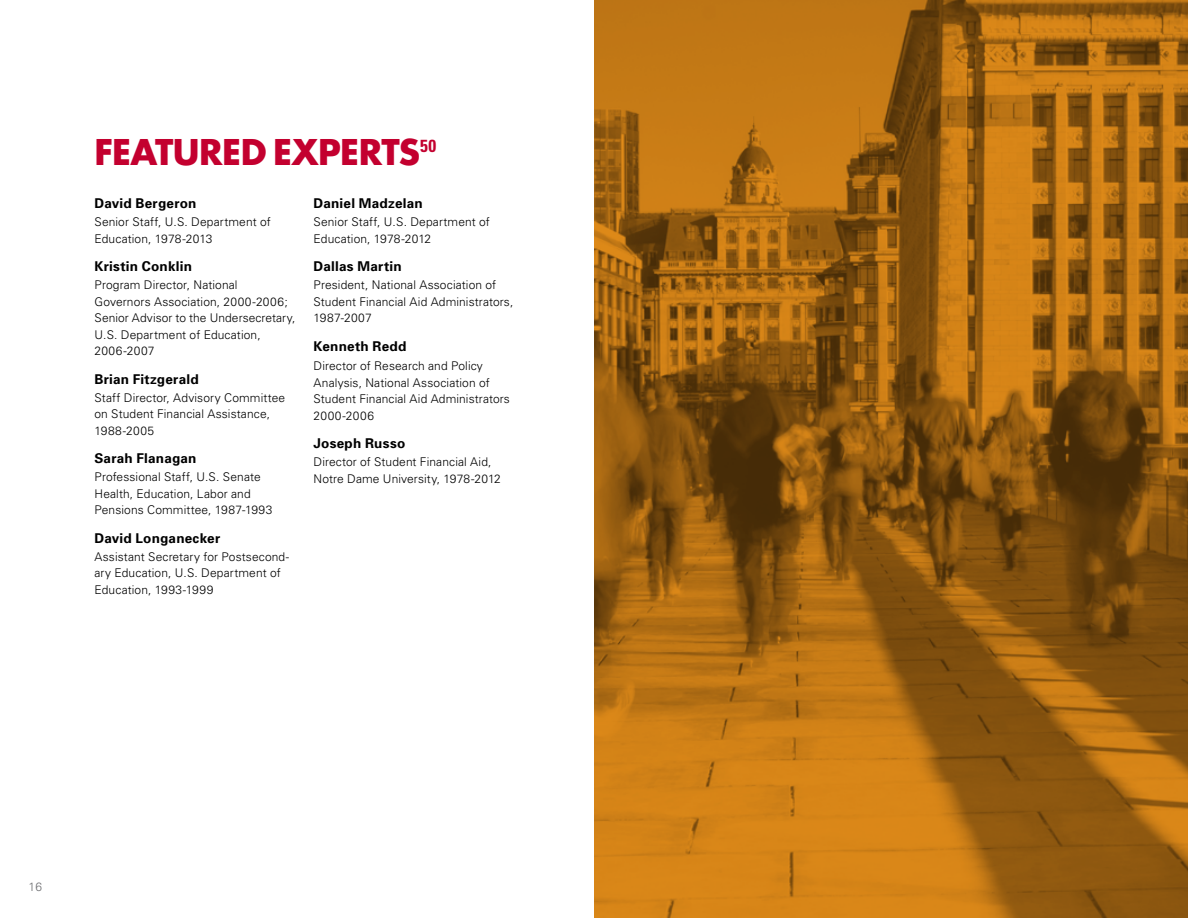
<style>
.page{position:relative;width:1188px;height:918px;background:#fff}
.page>*{position:absolute;margin:0;border:0;box-sizing:border-box;transform-origin:0 0}
.t1{font:700 34.5px "Futura";letter-spacing:-.015em;color:#c3002f}
.t2{font:700 13.5px "Univers";letter-spacing:.015em;color:#000}
.t3{font:300 12px/16.5px "Univers";letter-spacing:.01em;color:#000}
.t4{font:300 12px "Univers";color:#6d6e71}
</style>
<div class="page">
<svg style="left:594px;top:0;width:594px;height:918px"></svg>
<h1 class="t1" style="left:94px;top:128px;width:343px">FEATURED EXPERTS<sup>50</sup></h1>
<p class="t2" style="left:94px;top:195px;width:104px">David Bergeron</p>
<p class="t3" style="left:94px;top:214px;width:178px">Senior Staff, U.S. Department of<br>Education, 1978-2013</p>
<p class="t2" style="left:94px;top:258px;width:99px">Kristin Conklin</p>
<p class="t3" style="left:94px;top:277px;width:203px">Program Director, National<br>Governors Association, 2000-2006;<br>Senior Advisor to the Undersecretary,<br>U.S. Department of Education,<br>2006-2007</p>
<p class="t2" style="left:94px;top:371px;width:106px">Brian Fitzgerald</p>
<p class="t3" style="left:94px;top:389px;width:192px">Staff Director, Advisory Committee on Student Financial Assistance,<br>1988-2005</p>
<p class="t2" style="left:94px;top:450px;width:104px">Sarah Flanagan</p>
<p class="t3" style="left:94px;top:469px;width:179px">Professional Staff, U.S. Senate<br>Health, Education, Labor and<br>Pensions Committee, 1987-1993</p>
<p class="t2" style="left:94px;top:530px;width:127px">David Longanecker</p>
<p class="t3" style="left:94px;top:548px;width:196px">Assistant Secretary for Postsecond&shy;ary Education, U.S. Department of<br>Education, 1993-1999</p>
<p class="t2" style="left:314px;top:195px;width:111px">Daniel Madzelan</p>
<p class="t3" style="left:314px;top:214px;width:178px">Senior Staff, U.S. Department of<br>Education, 1978-2012</p>
<p class="t2" style="left:314px;top:258px;width:90px">Dallas Martin</p>
<p class="t3" style="left:314px;top:277px;width:201px">President, National Association of<br>Student Financial Aid Administrators,<br>1987-2007</p>
<p class="t2" style="left:314px;top:338px;width:94px">Kenneth Redd</p>
<p class="t3" style="left:314px;top:358px;width:198px">Director of Research and Policy<br>Analysis, National Association of<br>Student Financial Aid Administrators<br>2000-2006</p>
<p class="t2" style="left:314px;top:435px;width:93px">Joseph Russo</p>
<p class="t3" style="left:314px;top:454px;width:189px">Director of Student Financial Aid,<br>Notre Dame University, 1978-2012</p>
<p class="t4" style="left:28px;top:880px;width:15px">16</p>
</div>
